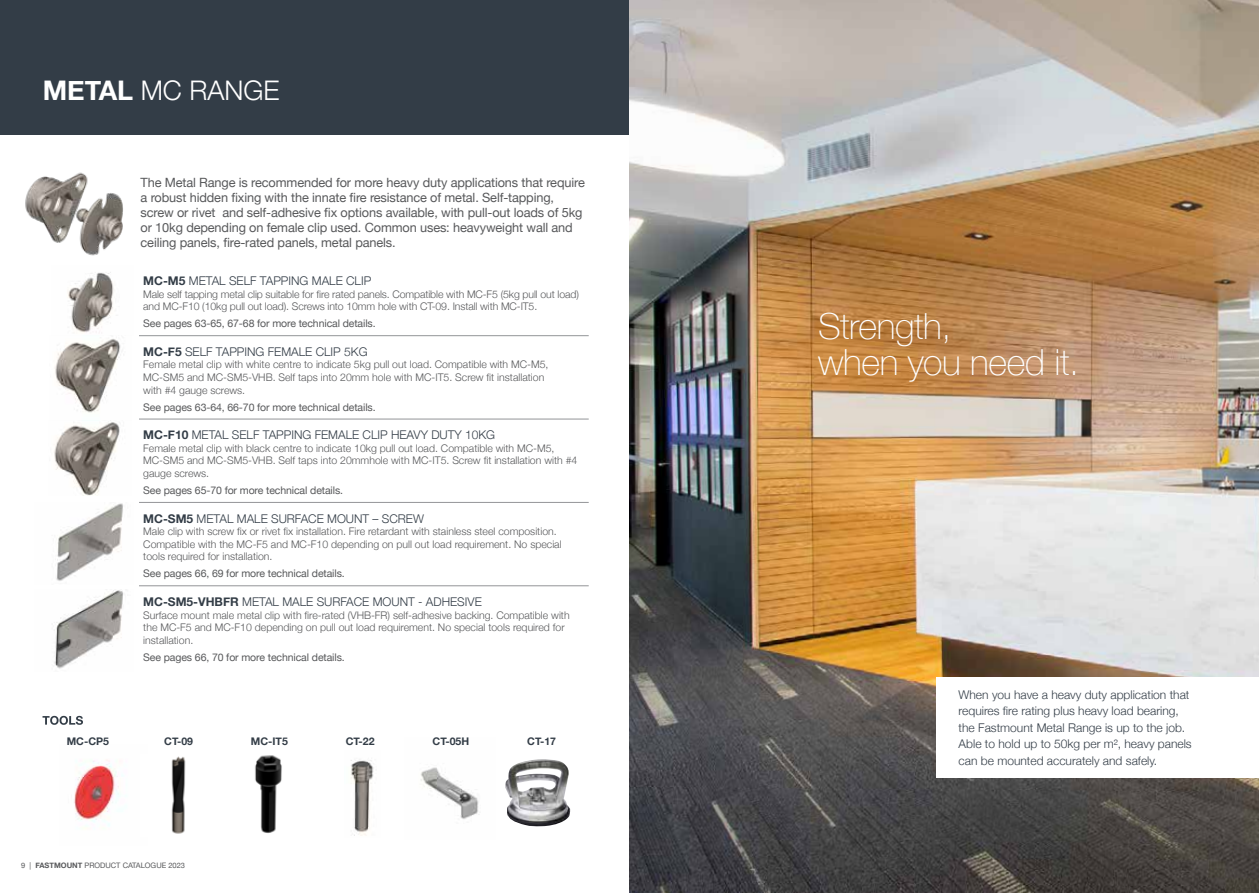
<style>
.page{position:relative;width:1259px;height:893px;background:#fff}
.page>*{position:absolute;margin:0;border:0;box-sizing:border-box;transform-origin:0 0}
.t1{font:100 36px/36px "Helvetica Neue";letter-spacing:-.01em;color:#fff}
.t2{font:300 27px "Helvetica Neue";color:#fff}
.t3{font:12.75px/15px "Helvetica Neue";letter-spacing:-.01em;color:#58595b}
.t4{font:300 12px/16.5px "Helvetica Neue";color:#333d47}
.t5{font:300 10.5px/12.6px "Helvetica Neue";color:#58595b}
.t6{font:10.5px "Helvetica Neue";letter-spacing:-.01em;color:#58595b}
.t7{font:700 10.5px "Helvetica Neue";color:#333d47}
.t8{font:7.5px "Helvetica Neue";color:#58595b}
.s1{font-weight:700}
</style>
<div class="page">
<div style="left:0;top:0;width:629px;height:134px;background:#333d47"></div>
<img style="left:74px;top:760px;width:49px;height:69px">
<img style="left:420px;top:767px;width:59px;height:52px">
<img style="left:171px;top:756px;width:15px;height:78px">
<img style="left:255px;top:755px;width:27px;height:78px">
<img style="left:505px;top:759px;width:65px;height:68px">
<img style="left:350px;top:759px;width:24px;height:77px">
<svg style="left:43px;top:716px;width:40px;height:9px"></svg>
<hr style="left:139px;top:335px;width:450px;height:1px;background:#939598">
<hr style="left:139px;top:419px;width:450px;height:1px;background:#939598">
<hr style="left:139px;top:502px;width:450px;height:1px;background:#939598">
<hr style="left:139px;top:585px;width:450px;height:1px;background:#939598">
<img style="left:25px;top:172px;width:98px;height:84px">
<img style="left:68px;top:272px;width:46px;height:61px">
<img style="left:54px;top:339px;width:67px;height:156px">
<img style="left:629px;top:0;width:630px;height:893px">
<div style="left:936px;top:678px;width:323px;height:100px;background:#fff"></div>
<img style="left:56px;top:503px;width:67px;height:78px">
<img style="left:54px;top:590px;width:70px;height:79px">
<h2 class="t2" style="left:43px;top:68px;width:238px"><span class="s1">METAL</span> MC RANGE</h2>
<p class="t3" style="left:141px;top:175px;width:446px">The Metal Range is recommended for more heavy duty applications that require a robust hidden fixing with the innate fire resistance of metal. Self-tapping, screw or rivet and self-adhesive fix options available, with pull-out loads of 5kg or 10kg depending on female clip used. Common uses: heavyweight wall and ceiling panels, fire-rated panels, metal panels.</p>
<p class="t4" style="left:143px;top:272px;width:229px"><span class="s1">MC-M5</span> METAL SELF TAPPING MALE CLIP</p>
<p class="t5" style="left:143px;top:287px;width:437px">Male self tapping metal clip suitable for fire rated panels. Compatible with MC-F5 (5kg pull out load) and MC-F10 (10kg pull out load). Screws into 10mm hole with CT-09. Install with MC-IT5.</p>
<p class="t6" style="left:143px;top:316px;width:234px">See pages 63-65, 67-68 for more technical details.</p>
<p class="t4" style="left:143px;top:342px;width:226px"><span class="s1">MC-F5</span> SELF TAPPING FEMALE CLIP 5KG</p>
<p class="t5" style="left:143px;top:358px;width:407px">Female metal clip with white centre to indicate 5kg pull out load. Compatible with MC-M5,<br>MC-SM5 and MC-SM5-VHB. Self taps into 20mm hole with MC-IT5. Screw fit installation with #4 gauge screws.</p>
<p class="t6" style="left:143px;top:399px;width:234px">See pages 63-64, 66-70 for more technical details.</p>
<p class="t4" style="left:143px;top:426px;width:353px"><span class="s1">MC-F10</span> METAL SELF TAPPING FEMALE CLIP HEAVY DUTY 10KG</p>
<p class="t5" style="left:143px;top:441px;width:436px">Female metal clip with black centre to indicate 10kg pull out load. Compatible with MC-M5,<br>MC-SM5 and MC-SM5-VHB. Self taps into 20mmhole with MC-IT5. Screw fit installation with #4 gauge screws.</p>
<p class="t6" style="left:143px;top:483px;width:201px">See pages 65-70 for more technical details.</p>
<p class="t4" style="left:143px;top:509px;width:282px"><span class="s1">MC-SM5</span> METAL MALE SURFACE MOUNT – SCREW</p>
<p class="t5" style="left:143px;top:524px;width:420px">Male clip with screw fix or rivet fix installation. Fire retardant with stainless steel composition.<br>Compatible with the MC-F5 and MC-F10 depending on pull out load requirement. No special tools required for installation.</p>
<p class="t6" style="left:143px;top:566px;width:203px">See pages 66, 69 for more technical details.</p>
<p class="t4" style="left:143px;top:593px;width:340px"><span class="s1">MC-SM5-VHBFR</span> METAL MALE SURFACE MOUNT - ADHESIVE</p>
<p class="t5" style="left:143px;top:608px;width:428px">Surface mount male metal clip with fire-rated (VHB-FR) self-adhesive backing. Compatible with the MC-F5 and MC-F10 depending on pull out load requirement. No special tools required for installation.</p>
<p class="t6" style="left:143px;top:649px;width:203px">See pages 66, 70 for more technical details.</p>
<p class="t7" style="left:67px;top:733px;width:44px">MC-CP5</p>
<p class="t7" style="left:164px;top:733px;width:30px">CT-09</p>
<p class="t7" style="left:251px;top:733px;width:38px">MC-IT5</p>
<p class="t7" style="left:346px;top:733px;width:30px">CT-22</p>
<p class="t7" style="left:432px;top:733px;width:38px">CT-05H</p>
<p class="t7" style="left:527px;top:733px;width:30px">CT-17</p>
<p class="t8" style="left:21px;top:860px;width:165px">9 | <span class="s1">FASTMOUNT</span> PRODUCT CATALOGUE 2023</p>
<h1 class="t1" style="left:818px;top:306px;width:263px">Strength,<br>when you need it.</h1>
<p class="t4" style="left:958px;top:685px;width:234px">When you have a heavy duty application that requires fire rating plus heavy load bearing, the Fastmount Metal Range is up to the job.<br>Able to hold up to 50kg per m², heavy panels can be mounted accurately and safely.</p>
</div>
